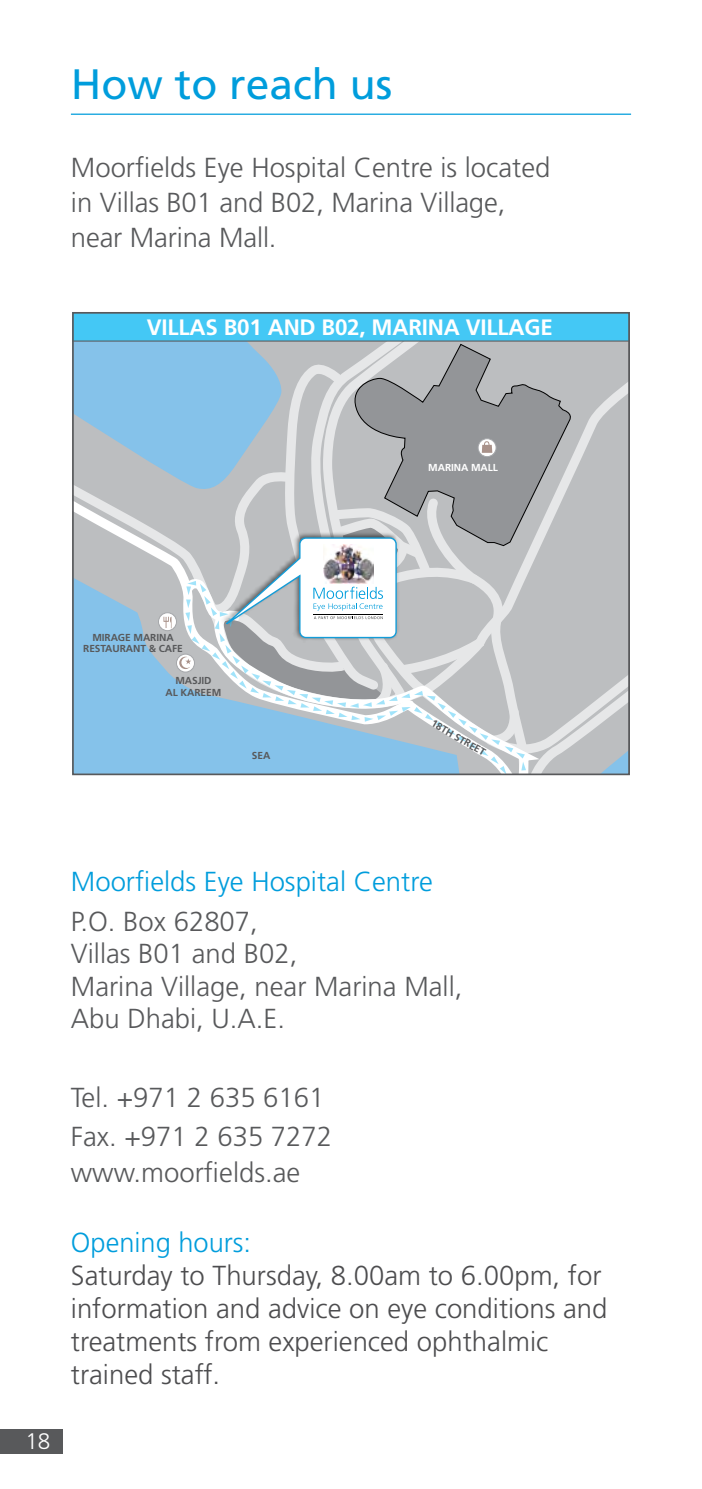
<style>
.page{position:relative;width:702px;height:1489px;background:#fff}
.page>*{position:absolute;margin:0;border:0;box-sizing:border-box;transform-origin:0 0}
.t1{font:42.5px "Frutiger LT Std";color:#009ddc}
.t2{font:300 27.5px/32.5px "Frutiger LT Std";color:#58595b}
.t3{font:300 27.5px/33px "Frutiger LT Std";color:#4d4d4f}
.t4{font:300 27.5px "Frutiger LT Std";color:#009ddc}
.t5{font:300 22.5px "Frutiger LT Std";color:#fff}
.t6{font:700 22.25px "Frutiger";letter-spacing:-.01em;color:#fff}
.t7{font:700 10.25px/11.2px "Frutiger";letter-spacing:-.01em;color:#58595b;text-align:center}
.t8{font:700 10.25px "Frutiger";letter-spacing:-.01em;color:#fff}
</style>
<div class="page">
<div style="left:0;top:1429px;width:63px;height:24px;background:#58595b"></div>
<svg style="left:75px;top:341px;width:552px;height:431px;background:#a1c1d7"></svg>
<div style="left:75px;top:315px;width:552px;height:26px;background:#44c8f5"></div>
<svg style="left:178px;top:364px;width:449px;height:408px;background:#b6c1c8"></svg>
<div style="left:72px;top:312px;width:558px;height:463px;border:2px solid #58595b"></div>
<hr style="left:71px;top:114px;width:560px;height:1px;background:#009ddc">
<h1 class="t1" style="left:71px;top:60px;width:323px">How to reach us</h1>
<p class="t2" style="left:71px;top:150px;width:481px;line-height:35px">Moorfields Eye Hospital Centre is located in Villas B01 and B02, Marina Village, near Marina Mall.</p>
<p class="t6" style="left:147px;top:314px;width:407px">VILLAS B01 AND B02, MARINA VILLAGE</p>
<p class="t8" style="left:428px;top:461px;width:71px">MARINA MALL</p>
<p class="t7" style="left:83px;top:631px;width:101px">MIRAGE MARINA<br>RESTAURANT &amp; CAFE</p>
<p class="t7" style="left:166px;top:675px;width:57px">MASJID<br>AL KAREEM</p>
<p class="t7" style="left:252px;top:750px;width:20px">SEA</p>
<p class="t7" style="left:435px;top:717px;width:62px;rotate:30deg">18TH STREET</p>
<p class="t4" style="left:71px;top:865px;width:363px">Moorfields Eye Hospital Centre</p>
<p class="t2" style="left:71px;top:905px;width:393px">O. P . Box 62807,<br>Villas B01 and B02,<br>Marina Village, near Marina Mall,<br>Abu Dhabi U, A. .E.</p>
<p class="t5" style="left:25px;top:1428px;width:27px">18</p>
<p class="t2" style="left:71px;top:1077px;width:263px;line-height:39.2px">Tel. +971 2 635 6161<br>Fax. +971 2 635 7272</p>
<p class="t2" style="left:71px;top:1156px;width:231px">www.moorfields.ae</p>
<p class="t4" style="left:71px;top:1226px;width:182px">Opening hours:</p>
<p class="t3" style="left:71px;top:1259px;width:538px">Saturday to Thursday, 8.00am to 6.00pm, for information and advice on eye conditions and treatments from experienced ophthalmic trained staff.</p>
</div>
